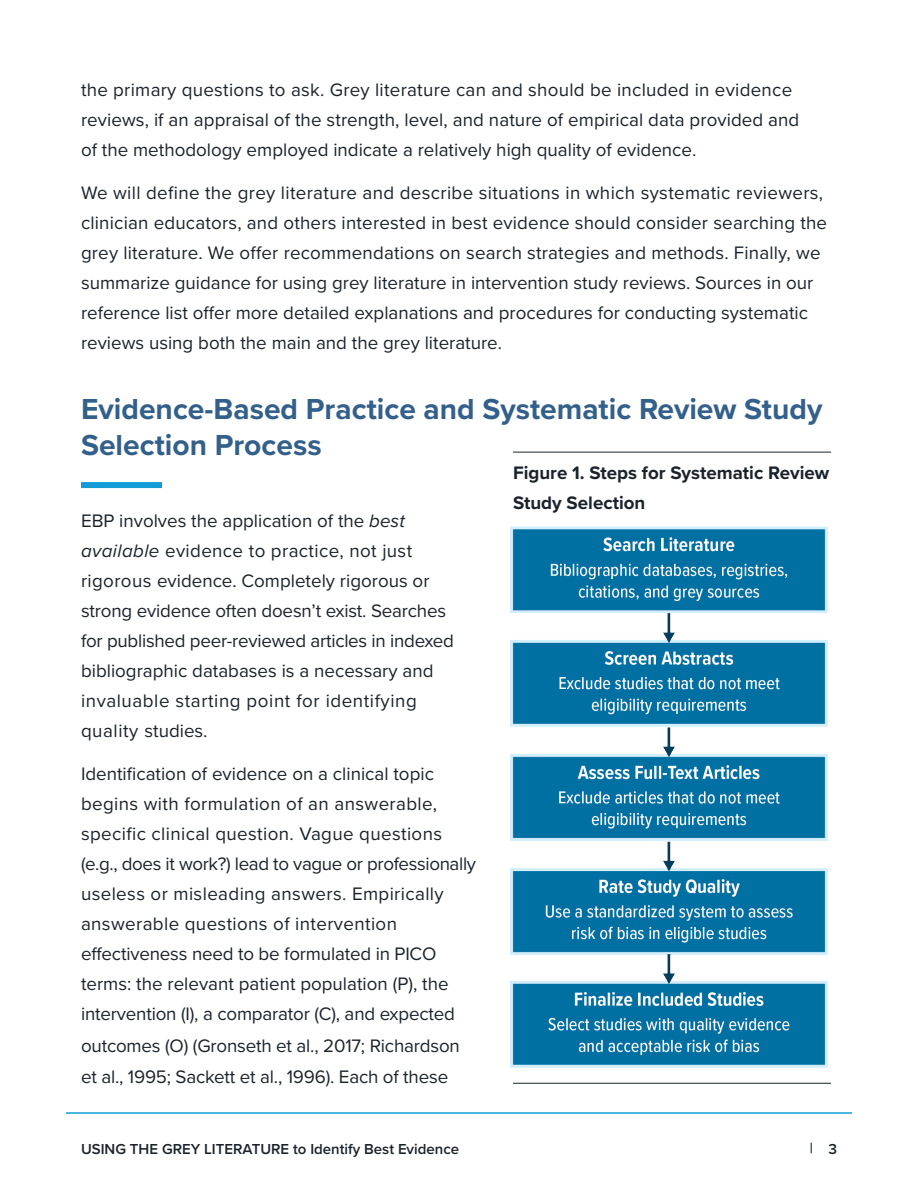
<style>
.page{position:relative;width:918px;height:1188px;background:#fff}
.page>*{position:absolute;margin:0;border:0;box-sizing:border-box;transform-origin:0 0}
.t1{font:700 30px/36px "Proxima Nova";color:#33608b}
.t2{font:18.75px/30px "Proxima Nova";color:#1a232c}
.t3{font:700 18.75px/30px "Proxima Nova";color:#1a232c}
.t4{font:600 15px "Proxima Nova";color:#1a232c}
.s1{font-style:italic}
</style>
<div class="page">
<hr style="left:66px;top:1112px;width:786px;height:2px;background:#159cd7">
<div style="left:81px;top:482px;width:81px;height:6px;background:#159cd7"></div>
<hr style="left:513px;top:452px;width:318px;height:1px;background:#1a232c">
<hr style="left:513px;top:1083px;width:318px;height:1px;background:#1a232c">
<img style="left:510px;top:526px;width:318px;height:541px">
<p class="t2" style="left:81px;top:74px;width:720px">the primary questions to ask. Grey literature can and should be included in evidence reviews, if an appraisal of the strength, level, and nature of empirical data provided and of the methodology employed indicate a relatively high quality of evidence.</p>
<p class="t2" style="left:81px;top:177px;width:748px">We will define the grey literature and describe situations in which systematic reviewers, clinician educators, and others interested in best evidence should consider searching the grey literature. We offer recommendations on search strategies and methods. Finally, we summarize guidance for using grey literature in intervention study reviews. Sources in our reference list offer more detailed explanations and procedures for conducting systematic reviews using both the main and the grey literature.</p>
<h2 class="t1" style="left:81px;top:390px;width:743px">Evidence-Based Practice and Systematic Review Study<br>Selection Process</h2>
<p class="t2" style="left:81px;top:505px;width:374px">EBP involves the application of the <span class="s1">best available</span> evidence to practice, not just rigorous evidence. Completely rigorous or strong evidence often doesn’t exist. Searches for published peer-reviewed articles in indexed bibliographic databases is a necessary and invaluable starting point for identifying quality studies.</p>
<p class="t2" style="left:81px;top:758px;width:397px">Identification of evidence on a clinical topic begins with formulation of an answerable, specific clinical question. Vague questions (e.g., does it work?) lead to vague or professionally useless or misleading answers. Empirically answerable questions of intervention effectiveness need to be formulated in PICO terms: the relevant patient population (P), the intervention (I), a comparator (C), and expected outcomes (O) (Gronseth et al., 2017; Richardson et al., 1995; Sackett et al., 1996). Each of these</p>
<p class="t3" style="left:513px;top:458px;width:318px">Figure 1. Steps for Systematic Review<br>Study Selection</p>
<p class="t4" style="left:81px;top:1138px;width:380px">USING THE GREY LITERATURE to Identify Best Evidence</p>
<p class="t4" style="left:810px;top:1138px;width:29px">| 3</p>
</div>
